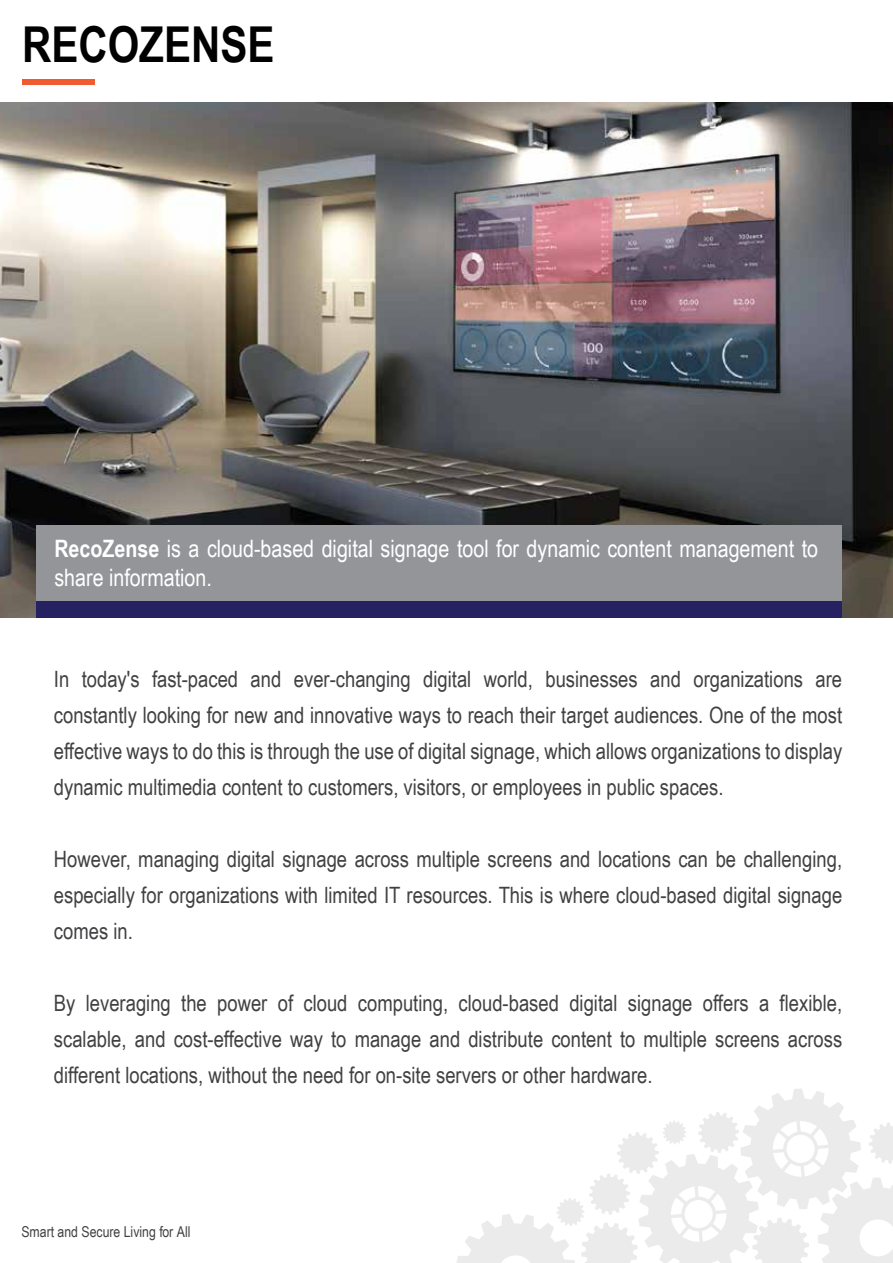
<style>
.page{position:relative;width:893px;height:1263px;background:#fff}
.page>*{position:absolute;margin:0;border:0;box-sizing:border-box;transform-origin:0 0}
.t1{font:700 49.5px "Arial Narrow";color:#010101}
.t2{font:24px/28.8px "Arial Narrow";color:#fff}
.t3{font:22.5px/36px "Arial Narrow";color:#414042;text-align:justify}
.t4{font:15px "Arial Narrow";color:#414042}
.s1{font-weight:700}
</style>
<div class="page">
<svg style="left:456px;top:1089px;width:437px;height:174px"></svg>
<div style="left:22px;top:80px;width:72px;height:5px;background:#f15b30"></div>
<img style="left:0;top:102px;width:893px;height:516px">
<div style="left:36px;top:525px;width:806px;height:93px;background:#262262"></div>
<div style="left:36px;top:525px;width:806px;height:76px;background:#939598"></div>
<h1 class="t1" style="left:22px;top:7px;width:254px">RECOZENSE</h1>
<p class="t2" style="left:54px;top:533px;width:765px"><span class="s1">RecoZense</span> is a cloud-based digital signage tool for dynamic content management to share information.</p>
<p class="t3" style="left:54px;top:660px;width:790px">In today's fast-paced and ever-changing digital world, businesses and organizations are constantly looking for new and innovative ways to reach their target audiences. One of the most effective ways to do this is through the use of digital signage, which allows organizations to display dynamic multimedia content to customers, visitors, or employees in public spaces.</p>
<p class="t3" style="left:54px;top:840px;width:790px">However, managing digital signage across multiple screens and locations can be challenging, especially for organizations with limited IT resources. This is where cloud-based digital signage comes in.</p>
<p class="t3" style="left:54px;top:984px;width:790px">By leveraging the power of cloud computing, cloud-based digital signage offers a flexible, scalable, and cost-effective way to manage and distribute content to multiple screens across different locations, without the need for on-site servers or other hardware.</p>
<p class="t4" style="left:21px;top:1220px;width:171px">Smart and Secure Living for All</p>
</div>
